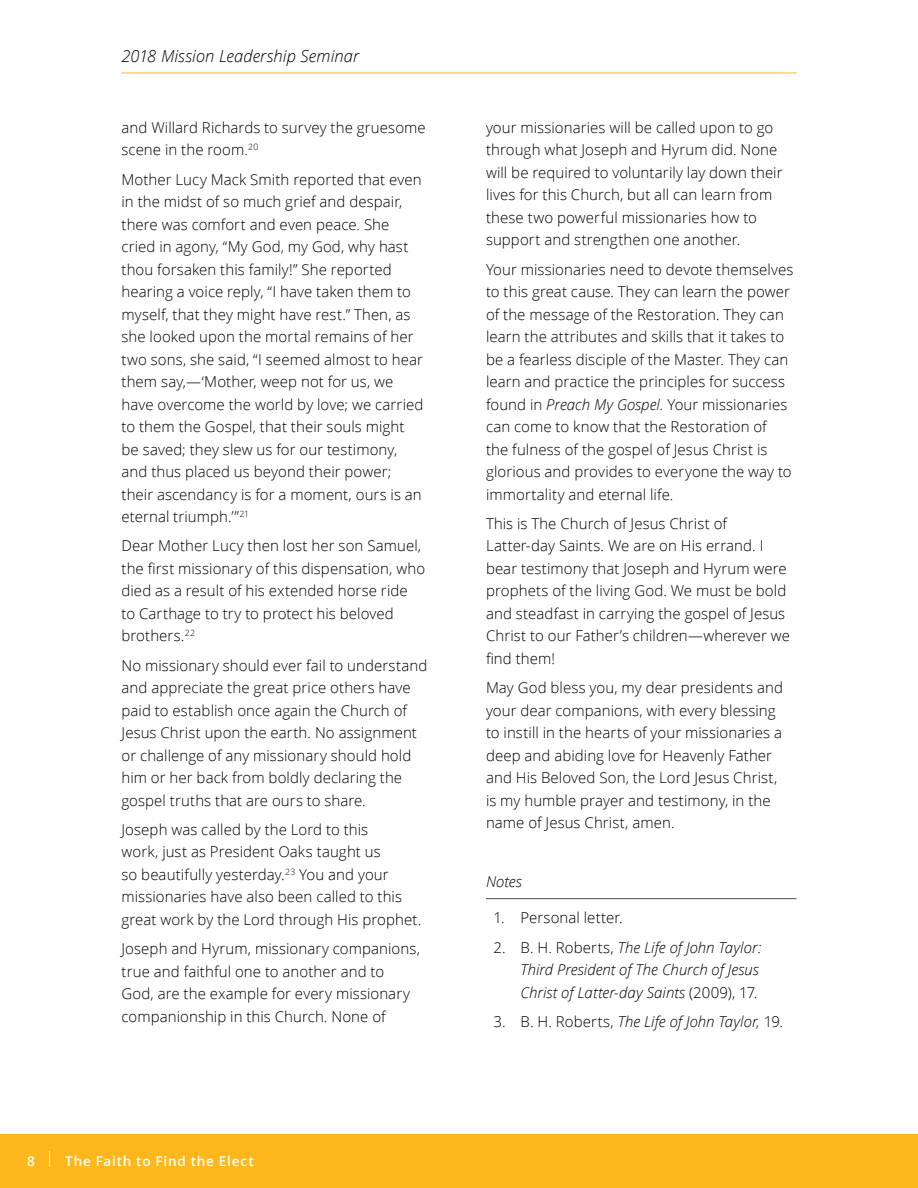
<style>
.page{position:relative;width:918px;height:1188px;background:#fff}
.page>*{position:absolute;margin:0;border:0;box-sizing:border-box;transform-origin:0 0}
.t1{font:italic 300 16.5px "Zoramlds Lat";letter-spacing:.005em;color:#000}
.p1{font:300 15px/22.5px "Zoramlds Lat";letter-spacing:.005em;color:#000}
.p1_note_decimal-1_ne{font:italic 300 15px/22.5px "Zoramlds Lat";color:#000}
.p1_note_decimal-1_fi{font:300 15px "Zoramlds Lat";letter-spacing:.005em;color:#000}
.p1_title_note{font:italic 300 15px "Zoramlds Lat";letter-spacing:.005em;color:#000}
.t2{font:600 13.5px "Zoramlds Lat";letter-spacing:.06em;color:#fff}
.s1{font-style:italic}
.s2{font-style:normal}
</style>
<div class="page">
<div style="left:0;top:1134px;width:918px;height:54px;background:#fdb71d"></div>
<hr style="left:122px;top:73px;width:674px;height:1px;background:#fdb71d">
<hr style="left:486px;top:898px;width:310px;height:1px;background:#4d4d4f">
<p class="t1" style="left:122px;top:44px;width:239px">2018 Mission Leadership Seminar</p>
<p class="p1" style="left:122px;top:116px;width:306px">and Willard Richards to survey the gruesome scene in the room.<sup>20</sup></p>
<p class="p1" style="left:122px;top:168px;width:303px">Mother Lucy Mack Smith reported that even in the midst of so much grief and despair, there was comfort and even peace. She cried in agony, “My God, my God, why hast thou forsaken this family!” She reported hearing a voice reply, “I have taken them to myself, that they might have rest.” Then, as she looked upon the mortal remains of her two sons, she said, “I seemed almost to hear them say,—‘Mother, weep not for us, we have overcome the world by love; we carried to them the Gospel, that their souls might be saved; they slew us for our testimony, and thus placed us beyond their power; their ascendancy is for a moment, ours is an eternal triumph.’”<sup>21</sup></p>
<p class="p1" style="left:122px;top:535px;width:305px">Dear Mother Lucy then lost her son Samuel, the first missionary of this dispensation, who died as a result of his extended horse ride to Carthage to try to protect his beloved brothers.<sup>22</sup></p>
<p class="p1" style="left:122px;top:654px;width:307px">No missionary should ever fail to understand and appreciate the great price others have paid to establish once again the Church of Jesus Christ upon the earth. No assignment or challenge of any missionary should hold him or her back from boldly declaring the gospel truths that are ours to share.</p>
<p class="p1" style="left:122px;top:818px;width:301px">Joseph was called by the Lord to this<br>work, just as President Oaks taught us<br>so beautifully yesterday.<sup>23</sup> You and your missionaries have also been called to this great work by the Lord through His prophet.</p>
<p class="p1" style="left:122px;top:938px;width:300px">Joseph and Hyrum, missionary companions, true and faithful one to another and to God, are the example for every missionary companionship in this Church. None of</p>
<p class="t2" style="left:27px;top:1151px;width:9px">8</p>
<p class="t2" style="left:65px;top:1151px;width:190px">The Faith to Find the Elect</p>
<p class="p1" style="left:486px;top:116px;width:298px">your missionaries will be called upon to go through what Joseph and Hyrum did. None will be required to voluntarily lay down their lives for this Church, but all can learn from these two powerful missionaries how to support and strengthen one another.</p>
<p class="p1" style="left:486px;top:258px;width:309px">Your missionaries need to devote themselves to this great cause. They can learn the power of the message of the Restoration. They can learn the attributes and skills that it takes to be a fearless disciple of the Master. They can learn and practice the principles for success found in <span class="s1">Preach My Gospel.</span> Your missionaries can come to know that the Restoration of<br>the fulness of the gospel of Jesus Christ is glorious and provides to everyone the way to immortality and eternal life.</p>
<p class="p1" style="left:486px;top:512px;width:306px">This is The Church of Jesus Christ of Latter-day Saints. We are on His errand. I bear testimony that Joseph and Hyrum were prophets of the living God. We must be bold and steadfast in carrying the gospel of Jesus Christ to our Father’s children—wherever we find them!</p>
<p class="p1" style="left:486px;top:677px;width:298px">May God bless you, my dear presidents and your dear companions, with every blessing to instill in the hearts of your missionaries a deep and abiding love for Heavenly Father and His Beloved Son, the Lord Jesus Christ, is my humble prayer and testimony, in the name of Jesus Christ, amen.</p>
<p class="p1_title_note" style="left:486px;top:871px;width:37px">Notes</p>
<p class="p1_note_decimal-1_fi" style="left:494px;top:907px;width:131px">1. Personal letter.</p>
<p class="p1_note_decimal-1_ne" style="left:520px;top:936px;width:242px;text-indent:-27px"><span class="s2">2. B. H. Roberts,</span> The Life of John Taylor:<br>Third President of The Church of Jesus<br>Christ of Latter-day Saints <span class="s2">(2009), 17.</span></p>
<p class="p1_note_decimal-1_ne" style="left:494px;top:1010px;width:291px"><span class="s2">3. B. H. Roberts,</span> The Life of John Taylor, <span class="s2">19.</span></p>
</div>
